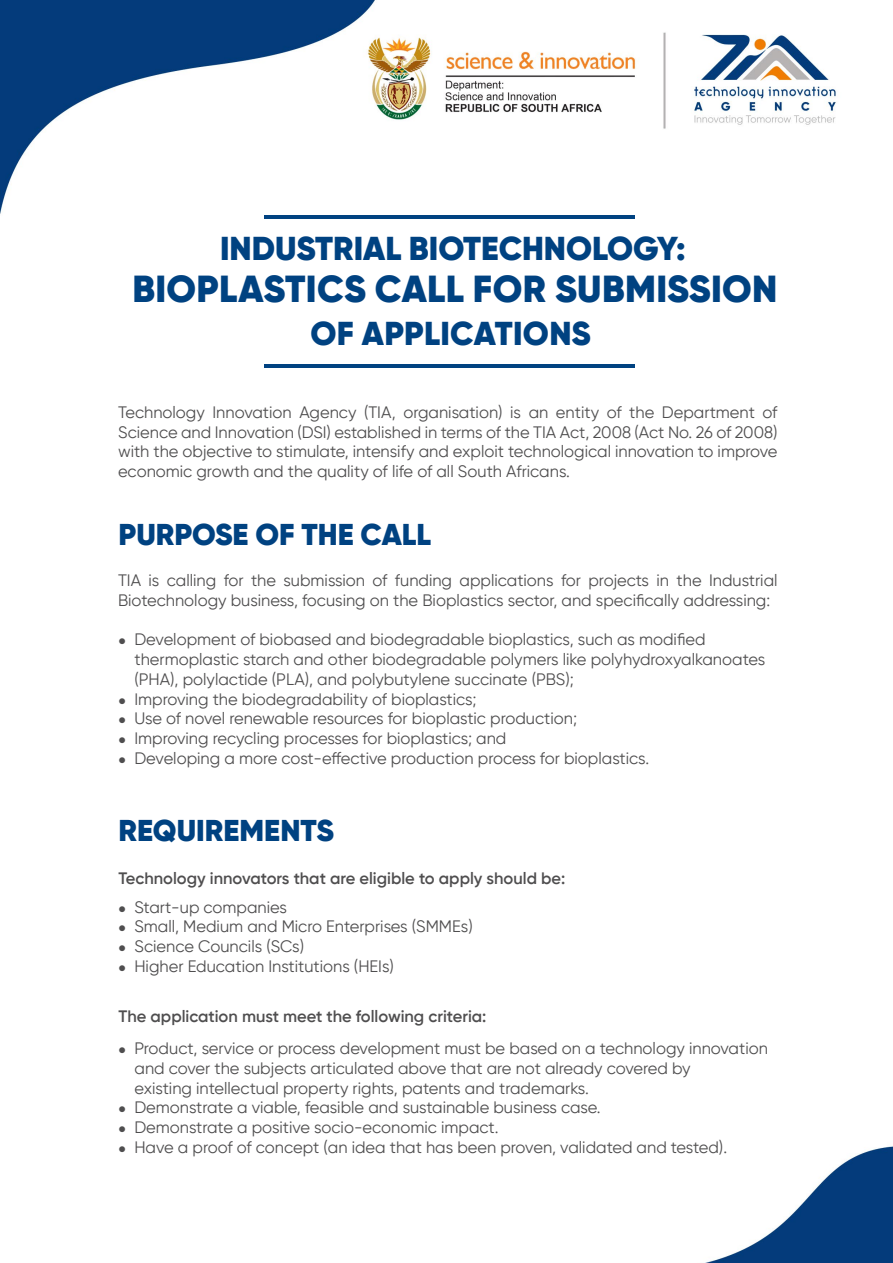
<style>
.page{position:relative;width:893px;height:1263px;background:#fff}
.page>*{position:absolute;margin:0;border:0;box-sizing:border-box;transform-origin:0 0}
.t1{font:900 37.5px "Gilroy";letter-spacing:.01em;color:#004281}
.t2{font:900 33px "Gilroy";color:#004281}
.t3{font:900 30px "Gilroy";color:#004281}
.t4{font:16.5px/19.8px "Gilroy";color:#4f4e4f}
.t5{font:600 16.5px "Gilroy";color:#4f4e4f}
.s1{font-family:"Arial";font-size:13.5px}
</style>
<div class="page">
<img style="left:0;top:0;width:893px;height:1263px">
<hr style="left:264px;top:215px;width:371px;height:4px;background:#004281">
<hr style="left:264px;top:364px;width:371px;height:4px;background:#004281">
<h2 class="t2" style="left:220px;top:227px;width:467px">INDUSTRIAL BIOTECHNOLOGY:</h2>
<h1 class="t1" style="left:132px;top:265px;width:647px">BIOPLASTICS CALL FOR SUBMISSION</h1>
<h2 class="t2" style="left:311px;top:312px;width:282px">OF APPLICATIONS</h2>
<p class="t4" style="left:118px;top:402px;width:661px;text-align:justify">Technology Innovation Agency (TIA, organisation) is an entity of the Department of Science and Innovation (DSI) established in terms of the TIA Act, 2008 (Act No. 26 of 2008) with the objective to stimulate, intensify and exploit technological innovation to improve economic growth and the quality of life of all South Africans.</p>
<h3 class="t3" style="left:118px;top:515px;width:314px">PURPOSE OF THE CALL</h3>
<p class="t4" style="left:118px;top:570px;width:661px">TIA is calling for the submission of funding applications for projects in the Industrial<br>Biotechnology business, focusing on the Bioplastics sector, and specifically addressing:</p>
<p class="t4" style="left:134px;top:629px;width:632px;text-indent:-17px"><span class="s1">●</span> Development of biobased and biodegradable bioplastics, such as modified thermoplastic starch and other biodegradable polymers like polyhydroxyalkanoates (PHA), polylactide (PLA), and polybutylene succinate (PBS);</p>
<p class="t4" style="left:118px;top:689px;width:360px"><span class="s1">●</span> Improving the biodegradability of bioplastics;</p>
<p class="t4" style="left:118px;top:709px;width:461px"><span class="s1">●</span> Use of novel renewable resources for bioplastic production;</p>
<p class="t4" style="left:118px;top:728px;width:390px"><span class="s1">●</span> Improving recycling processes for bioplastics; and</p>
<p class="t4" style="left:118px;top:748px;width:533px"><span class="s1">●</span> Developing a more cost-effective production process for bioplastics.</p>
<h3 class="t3" style="left:118px;top:812px;width:217px">REQUIREMENTS</h3>
<p class="t5" style="left:118px;top:867px;width:448px">Technology innovators that are eligible to apply should be:</p>
<p class="t4" style="left:118px;top:897px;width:171px"><span class="s1">●</span> Start-up companies</p>
<p class="t4" style="left:118px;top:916px;width:356px"><span class="s1">●</span> Small, Medium and Micro Enterprises (SMMEs)</p>
<p class="t4" style="left:118px;top:936px;width:188px"><span class="s1">●</span> Science Councils (SCs)</p>
<p class="t4" style="left:118px;top:956px;width:277px"><span class="s1">●</span> Higher Education Institutions (HEIs)</p>
<p class="t5" style="left:118px;top:1006px;width:369px">The application must meet the following criteria:</p>
<p class="t4" style="left:134px;top:1038px;width:635px;text-indent:-17px"><span class="s1">●</span> Product, service or process development must be based on a technology innovation and cover the subjects articulated above that are not already covered by<br>existing intellectual property rights, patents and trademarks.</p>
<p class="t4" style="left:118px;top:1097px;width:484px"><span class="s1">●</span> Demonstrate a viable, feasible and sustainable business case.</p>
<p class="t4" style="left:118px;top:1117px;width:382px"><span class="s1">●</span> Demonstrate a positive socio-economic impact.</p>
<p class="t4" style="left:118px;top:1137px;width:611px"><span class="s1">●</span> Have a proof of concept (an idea that has been proven, validated and tested).</p>
</div>
